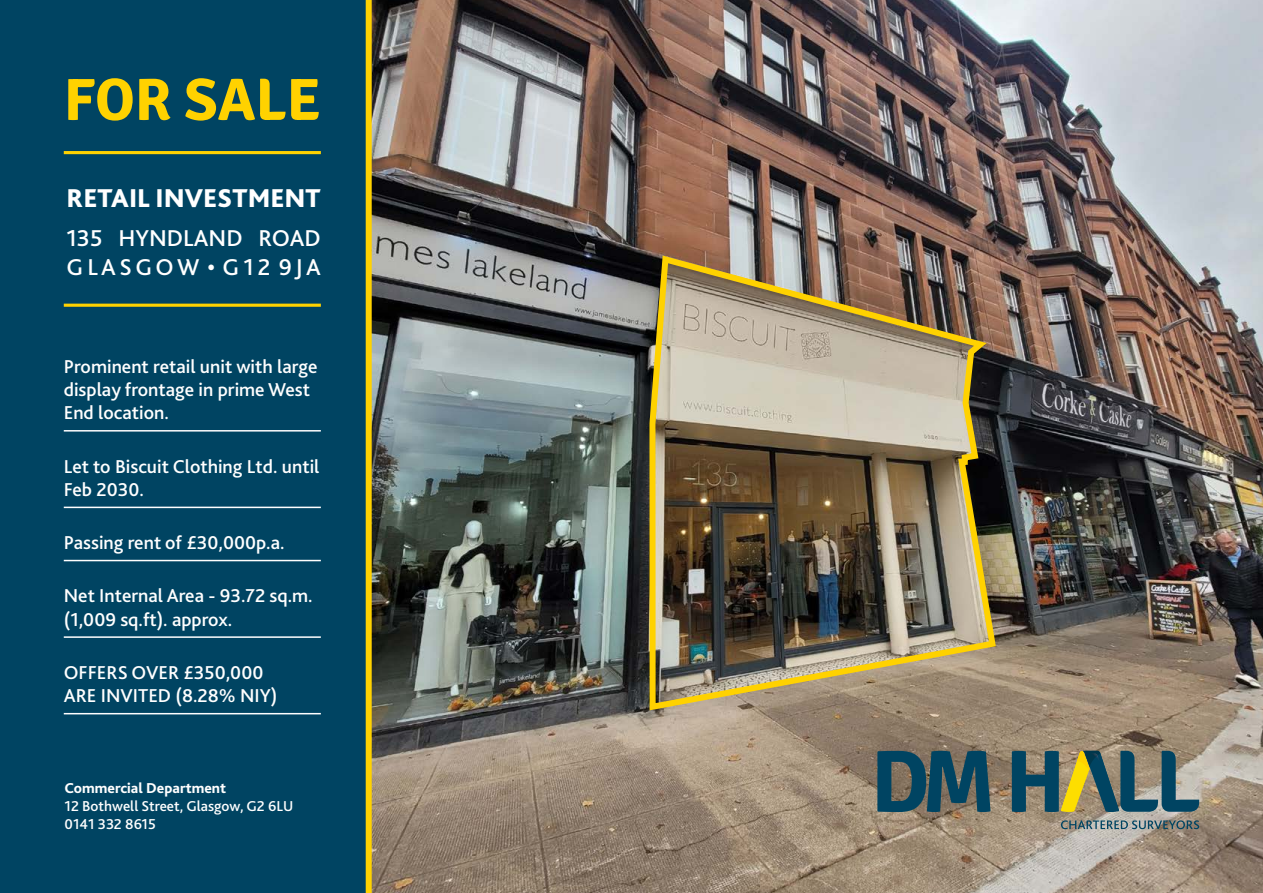
<style>
.page{position:relative;width:1263px;height:893px;background:#fff}
.page>*{position:absolute;margin:0;border:0;box-sizing:border-box;transform-origin:0 0}
.t1{font:700 59.55px "Signika";color:#ffd200}
.t2{font:800 27px "Bliss 2";color:#fff}
.t3{font:500 24px/28.8px "Bliss 2";color:#fff}
.t4{font:500 19.5px/23.4px "Bliss 2";color:#fff}
.t5{font:500 15px/18px "Bliss 2";color:#fff}
.t6{font:800 15px "Bliss 2";color:#fff}
</style>
<div class="page">
<img style="left:372px;top:0;width:891px;height:893px">
<div style="left:0;top:0;width:366px;height:893px;background:#004462"></div>
<svg style="left:877px;top:751px;width:113px;height:61px;background:#2e5461"></svg>
<svg style="left:1061px;top:820px;width:138px;height:9px"></svg>
<svg style="left:1012px;top:751px;width:187px;height:61px;background:#64776b"></svg>
<div style="left:366px;top:0;width:6px;height:893px;background:#ffd200"></div>
<hr style="left:64px;top:151px;width:257px;height:3px;background:#ffd200">
<hr style="left:64px;top:304px;width:257px;height:3px;background:#ffd200">
<hr style="left:64px;top:430px;width:257px;height:2px;background:#fff">
<hr style="left:64px;top:507px;width:257px;height:1px;background:#fff">
<hr style="left:64px;top:560px;width:257px;height:1px;background:#fff">
<hr style="left:64px;top:636px;width:257px;height:2px;background:#fff">
<hr style="left:64px;top:713px;width:257px;height:1px;background:#fff">
<img style="left:646px;top:252px;width:353px;height:462px">
<h1 class="t1" style="left:64px;top:51px;width:258px">FOR SALE</h1>
<h2 class="t2" style="left:67px;top:181px;width:256px">RETAIL INVESTMENT</h2>
<p class="t3" style="left:67px;top:223px;width:256px">135 HYNDLAND ROAD<br>G L A S G O W • G 1 2 9 J A</p>
<p class="t4" style="left:64px;top:354px;width:255px">Prominent retail unit with large display frontage in prime West<br>End location.</p>
<p class="t4" style="left:64px;top:454px;width:257px">Let to Biscuit Clothing Ltd. until<br>Feb 2030.</p>
<p class="t4" style="left:64px;top:530px;width:222px">Passing rent of £30,000p.a.</p>
<p class="t4" style="left:64px;top:584px;width:250px">Net Internal Area - 93.72 sq.m. (1,009 sq.ft). approx.</p>
<p class="t4" style="left:64px;top:660px;width:215px">OFFERS OVER £350,000<br>ARE INVITED (8.28% NIY)</p>
<p class="t6" style="left:65px;top:779px;width:163px">Commercial Department</p>
<p class="t5" style="left:65px;top:797px;width:230px">12 Bothwell Street, Glasgow, G2 6LU<br>0141 332 8615</p>
</div>
